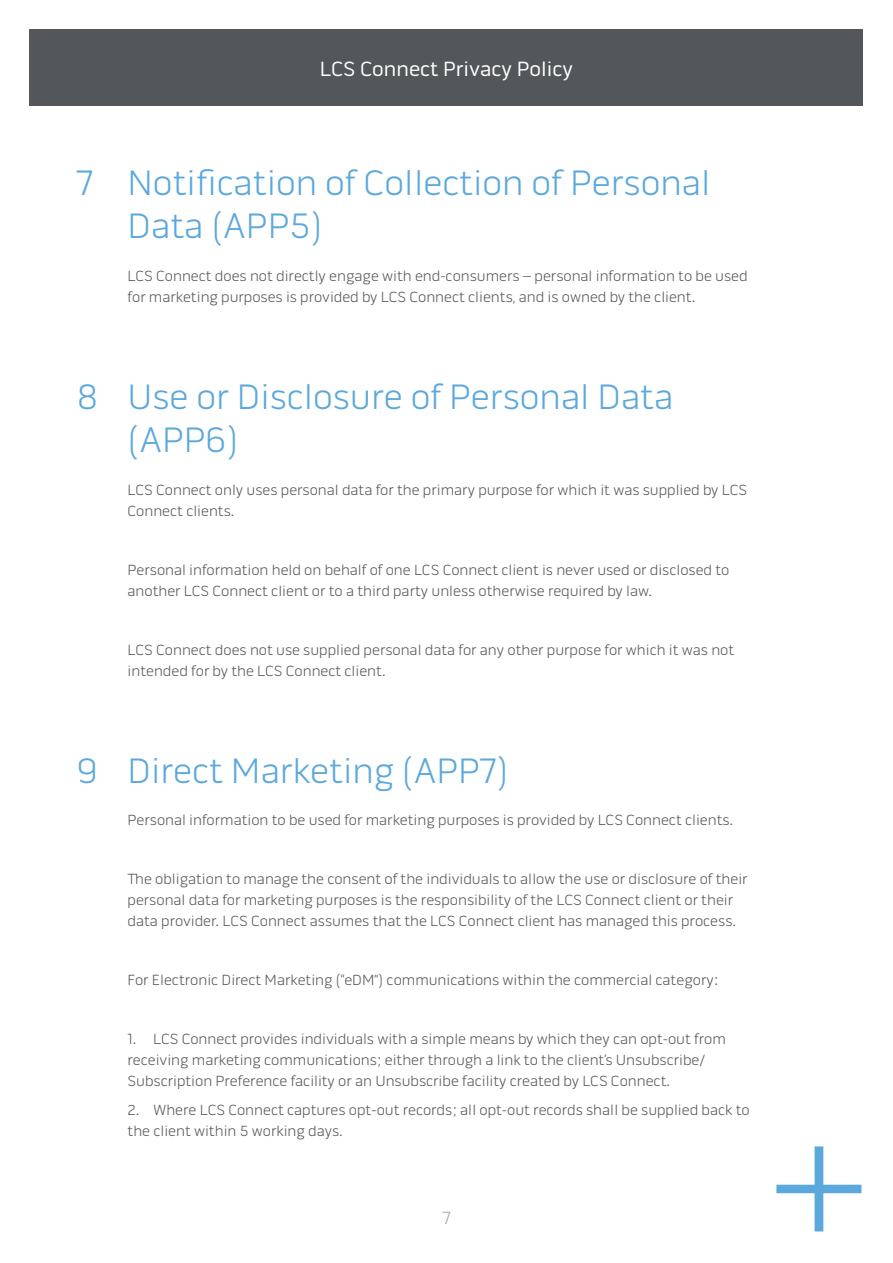
<style>
.page{position:relative;width:893px;height:1263px;background:#fff}
.page>*{position:absolute;margin:0;border:0;box-sizing:border-box;transform-origin:0 0}
.t1{font:300 36px/43.5px "Pill Gothic 600 mg";color:#5ba8dc}
.t2{font:21px "Pill Gothic 600 mg";color:#fff}
.t3{font:300 18px "Pill Gothic 600 mg";color:#aaa8a9}
.t4{font:300 15px/21px "Pill Gothic 600 mg";color:#545759}
</style>
<div class="page">
<div style="left:30px;top:29px;width:833px;height:77px;background:#545759"></div>
<svg style="left:776px;top:1146px;width:85px;height:85px"></svg>
<h2 class="t2" style="left:320px;top:57px;width:255px">LCS Connect Privacy Policy</h2>
<p class="t1" style="left:128px;top:161px;width:584px;text-indent:-51px">7 Notification of Collection of Personal<br>Data (APP5)</p>
<p class="t4" style="left:128px;top:265px;width:622px">LCS Connect does not directly engage with end-consumers – personal information to be used for marketing purposes is provided by LCS Connect clients, and is owned by the client.</p>
<p class="t1" style="left:128px;top:375px;width:547px;text-indent:-51px">8 Use or Disclosure of Personal Data (APP6)</p>
<p class="t4" style="left:128px;top:479px;width:621px">LCS Connect only uses personal data for the primary purpose for which it was supplied by LCS<br>Connect clients.</p>
<p class="t4" style="left:128px;top:559px;width:603px">Personal information held on behalf of one LCS Connect client is never used or disclosed to another LCS Connect client or to a third party unless otherwise required by law.</p>
<p class="t4" style="left:128px;top:639px;width:608px">LCS Connect does not use supplied personal data for any other purpose for which it was not intended for by the LCS Connect client.</p>
<p class="t1" style="left:77px;top:749px;width:434px">9 Direct Marketing (APP7)</p>
<p class="t4" style="left:128px;top:809px;width:607px">Personal information to be used for marketing purposes is provided by LCS Connect clients.</p>
<p class="t4" style="left:128px;top:868px;width:622px">The obligation to manage the consent of the individuals to allow the use or disclosure of their personal data for marketing purposes is the responsibility of the LCS Connect client or their data provider. LCS Connect assumes that the LCS Connect client has managed this process.</p>
<p class="t4" style="left:128px;top:969px;width:592px">For Electronic Direct Marketing (“eDM”) communications within the commercial category:</p>
<p class="t4" style="left:128px;top:1028px;width:600px">1. LCS Connect provides individuals with a simple means by which they can opt-out from receiving marketing communications; either through a link to the client’s Unsubscribe/<br>Subscription Preference facility or an Unsubscribe facility created by LCS Connect.</p>
<p class="t4" style="left:128px;top:1100px;width:624px">2. Where LCS Connect captures opt-out records; all opt-out records shall be supplied back to the client within 5 working days.</p>
<p class="t3" style="left:442px;top:1208px;width:10px">7</p>
</div>
